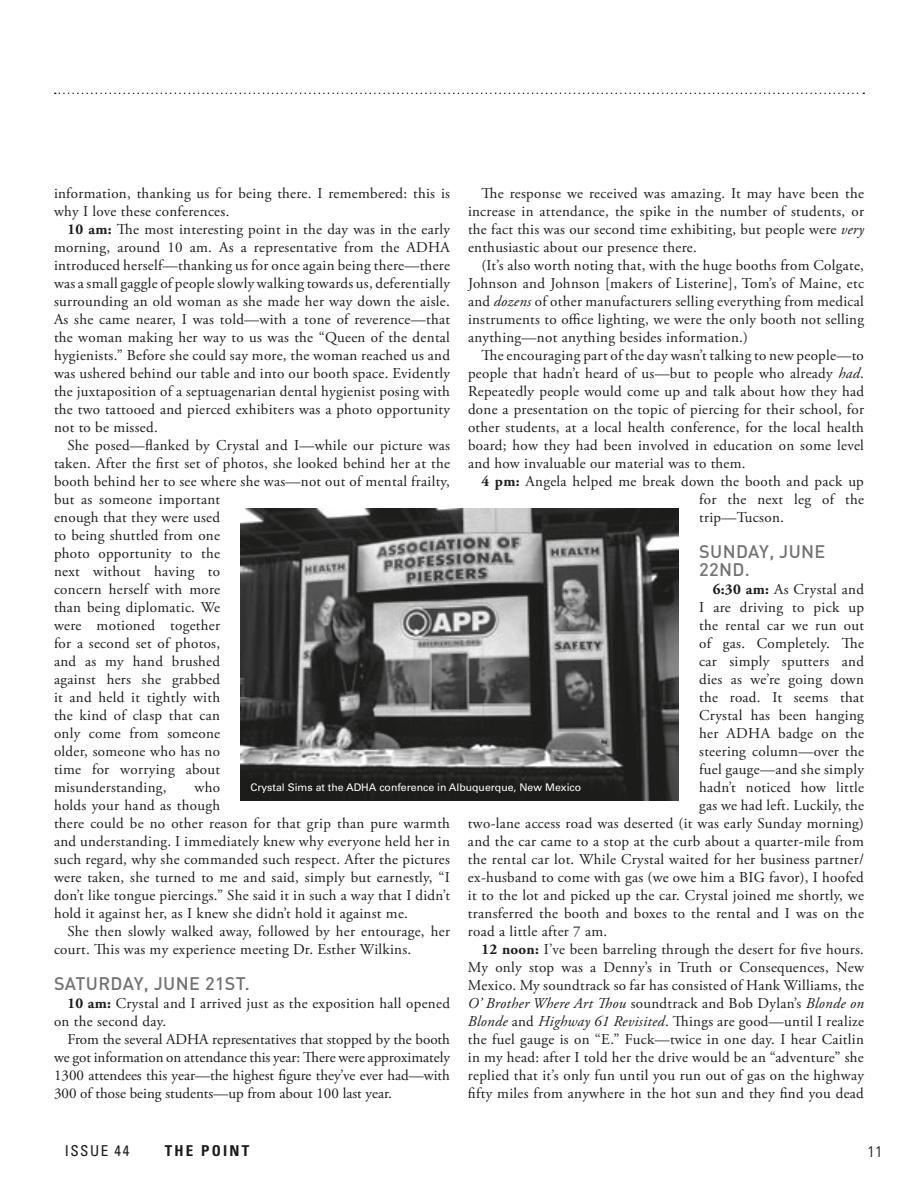
<style>
.page{position:relative;width:918px;height:1188px;background:#fff}
.page>*{position:absolute;margin:0;border:0;box-sizing:border-box;transform-origin:0 0}
.t1{font:500 18px/18px "DIN";letter-spacing:.02em;color:#727273}
.t2{font:15px/18px "Adobe Garamond Pro";letter-spacing:.02em;color:#1c1c1a;text-align:justify}
.t3{font:italic 15px "Adobe Garamond Pro";letter-spacing:.02em;color:#1c1c1a}
.t4{font:700 condensed 15px "Univers LT Std";letter-spacing:.15em;color:#1c1c1a}
.t5{font:condensed 15px "Univers LT Std";letter-spacing:.1em;color:#1c1c1a}
.t6{font:15px "DIN";color:#1c1c1a}
.t7{font:10.5px "Univers LT Std";color:#fff}
.s1{font-weight:700}
.s2{font-style:italic}
.s3{font-style:normal}
</style>
<div class="page">
<svg style="left:55px;top:93px;width:809px;height:1px"></svg>
<img style="left:240px;top:508px;width:439px;height:292px">
<div style="left:251px;top:783px;width:352px;height:22px;background:#1c1c1a;opacity:.75"></div>
<p class="t2" style="left:54px;top:185px;width:398px">information, thanking us for being there. I remembered: this is why I love these conferences.</p>
<p class="t2" style="left:54px;top:221px;width:398px;text-indent:14px"><span class="s1">10 am:</span> The most interesting point in the day was in the early morning, around 10 am. As a representative from the ADHA introduced herself—thanking us for once again being there—there was a small gaggle of people slowly walking towards us, deferentially surrounding an old woman as she made her way down the aisle.<br>As she came nearer, I was told—with a tone of reverence—that the woman making her way to us was the “Queen of the dental hygienists.” Before she could say more, the woman reached us and was ushered behind our table and into our booth space. Evidently the juxtaposition of a septuagenarian dental hygienist posing with the two tattooed and pierced exhibiters was a photo opportunity not to be missed.</p>
<p class="t2" style="left:54px;top:437px;width:398px;text-align:left;text-indent:14px">She posed—flanked by Crystal and I—while our picture was taken. After the first set of photos, she looked behind her at the booth behind her to see where she was—not out of mental frailty, but as someone important<br>enough that they were used<br>to being shuttled from one<br>photo opportunity to the<br>next without having to<br>concern herself with more<br>than being diplomatic. We<br>were motioned together<br>for a second set of photos,<br>and as my hand brushed<br>against hers she grabbed<br>it and held it tightly with<br>the kind of clasp that can<br>only come from someone<br>older, someone who has no<br>time for worrying about<br>misunderstanding,</p>
<p class="t2" style="left:468px;top:185px;width:398px;text-indent:14px">The response we received was amazing. It may have been the increase in attendance, the spike in the number of students, or the fact this was our second time exhibiting, but people were <span class="s2">very </span>enthusiastic about our presence there.</p>
<p class="t2" style="left:468px;top:257px;width:398px;text-indent:14px">(It’s also worth noting that, with the huge booths from Colgate, Johnson and Johnson [makers of Listerine], Tom’s of Maine, etc and <span class="s2">dozens</span> of other manufacturers selling everything from medical instruments to office lighting, we were the only booth not selling anything—not anything besides information.)</p>
<p class="t2" style="left:468px;top:347px;width:398px;text-indent:14px">The encouraging part of the day wasn’t talking to new people—to people that hadn’t heard of us—but to people who already <span class="s2">had</span>.<br>Repeatedly people would come up and talk about how they had done a presentation on the topic of piercing for their school, for other students, at a local health conference, for the local health board; how they had been involved in education on some level and how invaluable our material was to them.</p>
<p class="t2" style="left:699px;top:473px;width:166px;text-indent:-218px"><span class="s1">4 pm:</span> Angela helped me break down the booth and pack up for the next leg of the trip—Tucson.</p>
<p class="t1" style="left:699px;top:542px;width:114px">SUN DAY, JUNE<br>22N D.</p>
<p class="t2" style="left:713px;top:581px;width:153px"><span class="s1">6:30 am:</span> As Crystal and</p>
<p class="t2" style="left:699px;top:599px;width:166px">I are driving to pick up</p>
<p class="t2" style="left:699px;top:617px;width:166px">the rental car we run out</p>
<p class="t2" style="left:699px;top:635px;width:166px">of gas. Completely. The</p>
<p class="t2" style="left:699px;top:653px;width:166px">car simply sputters and</p>
<p class="t2" style="left:699px;top:671px;width:166px">dies as we’re going down</p>
<p class="t2" style="left:699px;top:689px;width:166px">the road. It seems that</p>
<p class="t2" style="left:699px;top:707px;width:166px">Crystal has been hanging</p>
<p class="t2" style="left:699px;top:725px;width:166px">her ADHA badge on the</p>
<p class="t2" style="left:699px;top:743px;width:166px">steering column—over the</p>
<p class="t2" style="left:699px;top:761px;width:166px">fuel gauge—and she simply</p>
<p class="t2" style="left:699px;top:779px;width:166px">hadn’t noticed how little</p>
<p class="t2" style="left:699px;top:797px;width:166px">gas we had left. Luckily, the</p>
<p class="t2" style="left:468px;top:815px;width:398px">two-lane access road was deserted (it was early Sunday morning)</p>
<p class="t2" style="left:468px;top:833px;width:398px">and the car came to a stop at the curb about a quarter-mile from</p>
<p class="t2" style="left:468px;top:851px;width:398px">the rental car lot. While Crystal waited for her business partner/</p>
<p class="t2" style="left:468px;top:869px;width:397px">ex-husband to come with gas (we owe him a BIG favor), I hoofed</p>
<p class="t2" style="left:468px;top:887px;width:397px">it to the lot and picked up the car. Crystal joined me shortly, we</p>
<p class="t2" style="left:468px;top:905px;width:397px">transferred the booth and boxes to the rental and I was on the</p>
<p class="t2" style="left:468px;top:923px;width:141px">road a little after 7 am.</p>
<p class="t2" style="left:481px;top:941px;width:384px"><span class="s1">12 noon:</span> I’ve been barreling through the desert for five hours.</p>
<p class="t2" style="left:468px;top:959px;width:397px">My only stop was a Denny’s in Truth or Consequences, New</p>
<p class="t2" style="left:468px;top:977px;width:397px">Mexico. My soundtrack so far has consisted of Hank Williams, the</p>
<p class="t3" style="left:468px;top:994px;width:398px">O’ Brother Where Art Thou <span class="s3">soundtrack and Bob Dylan’s</span> Blonde on</p>
<p class="t2" style="left:468px;top:1013px;width:397px"><span class="s2">Blonde</span> and <span class="s2">Highway 61 Revisited</span>. Things are good—until I realize</p>
<p class="t2" style="left:468px;top:1031px;width:397px">the fuel gauge is on “E.” Fuck—twice in one day. I hear Caitlin</p>
<p class="t2" style="left:468px;top:1049px;width:397px">in my head: after I told her the drive would be an “adventure” she</p>
<p class="t2" style="left:468px;top:1067px;width:397px">replied that it’s only fun until you run out of gas on the highway</p>
<p class="t2" style="left:468px;top:1085px;width:397px">fifty miles from anywhere in the hot sun and they find you dead</p>
<p class="t2" style="left:54px;top:779px;width:398px;text-align:left;text-indent:141px">who<br>holds your hand as though<br>there could be no other reason for that grip than pure warmth and understanding. I immediately knew why everyone held her in such regard, why she commanded such respect. After the pictures were taken, she turned to me and said, simply but earnestly, “I don’t like tongue piercings.” She said it in such a way that I didn’t hold it against her, as I knew she didn’t hold it against me.</p>
<p class="t2" style="left:54px;top:923px;width:398px;text-indent:14px">She then slowly walked away, followed by her entourage, her court. This was my experience meeting Dr. Esther Wilkins.</p>
<p class="t1" style="left:54px;top:974px;width:197px">SATURDAY, JUNE 21ST.</p>
<p class="t2" style="left:54px;top:995px;width:397px;text-indent:14px"><span class="s1">10 am:</span> Crystal and I arrived just as the exposition hall opened on the second day.</p>
<p class="t2" style="left:54px;top:1031px;width:398px;text-indent:14px">From the several ADHA representatives that stopped by the booth we got information on attendance this year: There were approximately 1300 attendees this year—the highest figure they’ve ever had—with 300 of those being students—up from about 100 last year.</p>
<p class="t7" style="left:250px;top:781px;width:332px">Crystal Sims at the ADHA conference in Albuquerque, New Mexico</p>
<p class="t5" style="left:65px;top:1141px;width:66px">ISSUE 44</p>
<p class="t4" style="left:165px;top:1141px;width:86px">THE POINT</p>
<p class="t6" style="left:867px;top:1142px;width:17px">11</p>
</div>
